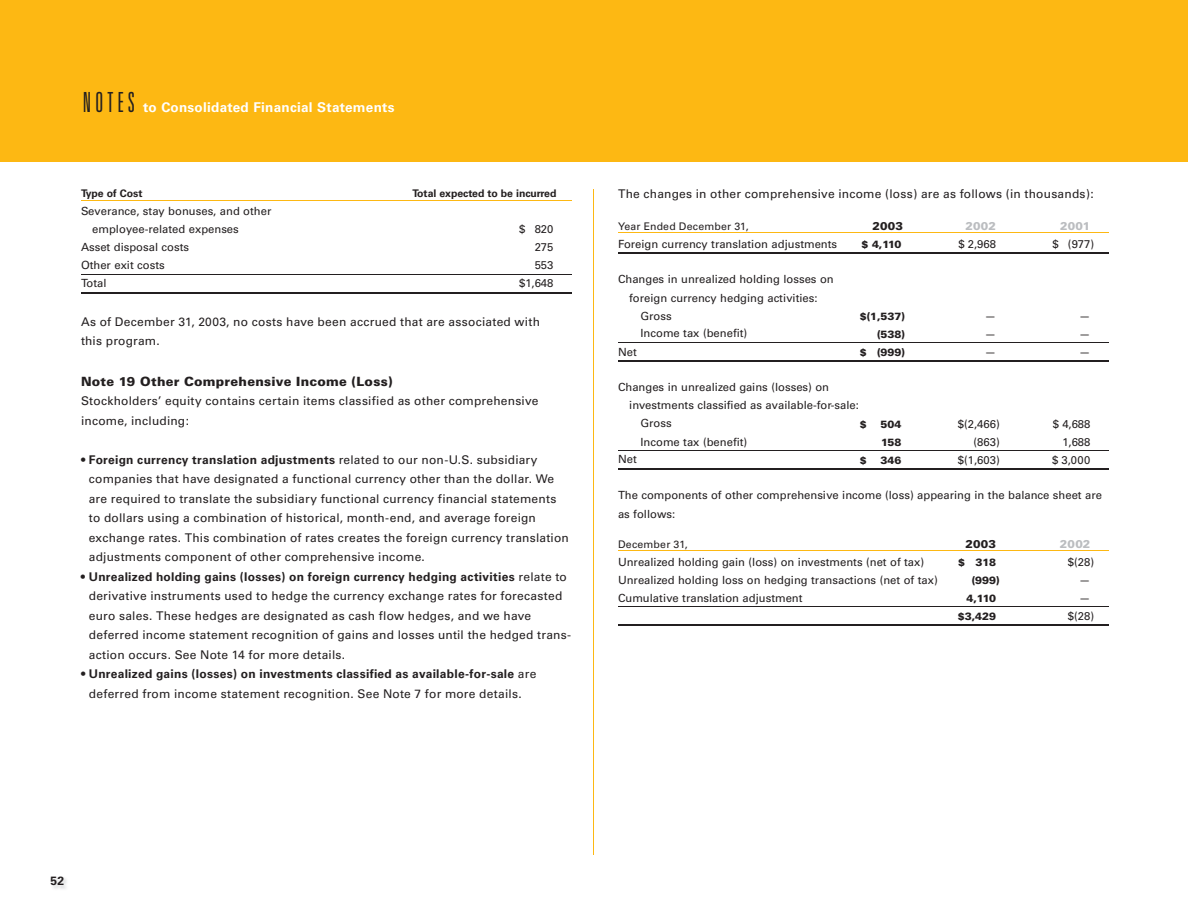
<style>
.page{position:relative;width:1188px;height:918px;background:#fff}
.page>*{position:absolute;margin:0;border:0;box-sizing:border-box;transform-origin:0 0}
.t1{font:700 13.5px "Univers";letter-spacing:.02em;color:#fff}
.t2{font:900 12.75px "Univers";letter-spacing:.015em;color:#231f20}
.t3{font:12px/19.5px "Univers";letter-spacing:.02em;color:#231f20}
.t4{font:700 12px "Univers";color:#231f20}
.t5{font:11.25px/18px "Univers";color:#231f20}
.t6{font:900 11.25px "Univers";letter-spacing:.01em;color:#bbbdc0}
.t7{font:900 11.25px "Univers";letter-spacing:.02em;color:#231f20}
.t8{font:900 10.5px "Univers";letter-spacing:-.005em;color:#231f20}
.t9{font:700 10.5px "Univers";letter-spacing:-.005em;color:#231f20}
.t10{font:10.5px "Univers";letter-spacing:.02em;color:#231f20}
.s1{font-weight:300;font-stretch:ultra-condensed;font-size:27.75px;color:#231f20}
.s2{font-weight:700}
</style>
<div class="page">
<div style="left:0;top:0;width:1188px;height:162px;background:#fdb813"></div>
<hr style="left:594px;top:189px;width:1px;height:666px;background:#fdb813">
<hr style="left:81px;top:200px;width:491px;height:1px;background:#fdb813">
<hr style="left:81px;top:274px;width:491px;height:1px;background:#231f20">
<hr style="left:81px;top:292px;width:491px;height:1px;background:#231f20">
<hr style="left:618px;top:232px;width:490px;height:1px;background:#fdb813">
<hr style="left:618px;top:253px;width:490px;height:1px;background:#231f20">
<hr style="left:618px;top:343px;width:490px;height:1px;background:#231f20">
<hr style="left:618px;top:361px;width:490px;height:1px;background:#231f20">
<hr style="left:618px;top:451px;width:490px;height:1px;background:#231f20">
<hr style="left:618px;top:469px;width:490px;height:1px;background:#231f20">
<hr style="left:618px;top:551px;width:490px;height:1px;background:#fdb813">
<hr style="left:618px;top:607px;width:490px;height:1px;background:#231f20">
<hr style="left:618px;top:625px;width:490px;height:1px;background:#231f20">
<p class="t1" style="left:83px;top:102px;width:313px"><span class="s1">NOTES</span> to Consolidated Financial Statements</p>
<p class="t9" style="left:81px;top:189px;width:63px">Type of Cost</p>
<p class="t9" style="left:412px;top:189px;width:146px">Total expected to be incurred</p>
<p class="t5" style="left:92px;top:203px;width:181px;text-indent:-11px">Severance, stay bonuses, and other employee-related expenses</p>
<p class="t5" style="left:519px;top:221px;width:36px">$ 820</p>
<p class="t5" style="left:81px;top:239px;width:110px">Asset disposal costs</p>
<p class="t5" style="left:535px;top:239px;width:20px">275</p>
<p class="t5" style="left:81px;top:257px;width:85px">Other exit costs</p>
<p class="t5" style="left:535px;top:257px;width:20px">553</p>
<p class="t5" style="left:81px;top:275px;width:27px">Total</p>
<p class="t5" style="left:519px;top:275px;width:36px">$1,648</p>
<p class="t3" style="left:81px;top:313px;width:461px">As of December 31, 2003, no costs have been accrued that are associated with this program.</p>
<p class="t2" style="left:81px;top:377px;width:313px">Note 19 Other Comprehensive Income (Loss)</p>
<p class="t3" style="left:81px;top:392px;width:459px">Stockholders’ equity contains certain items classified as other comprehensive income, including:</p>
<p class="t3" style="left:89px;top:451px;width:482px;text-indent:-8px">• <span class="s2">Foreign currency translation adjustments</span> related to our non-U.S. subsidiary companies that have designated a functional currency other than the dollar. We are required to translate the subsidiary functional currency financial statements to dollars using a combination of historical, month-end, and average foreign exchange rates. This combination of rates creates the foreign currency translation adjustments component of other comprehensive income.</p>
<p class="t3" style="left:89px;top:568px;width:484px;text-indent:-8px">• <span class="s2">Unrealized holding gains (losses) on foreign currency hedging activities</span> relate to derivative instruments used to hedge the currency exchange rates for forecasted euro sales. These hedges are designated as cash flow hedges, and we have deferred income statement recognition of gains and losses until the hedged trans&shy;action occurs. See Note 14 for more details.</p>
<p class="t3" style="left:81px;top:665px;width:457px;text-align:center">• <span class="s2">Unrealized gains (losses) on investments classified as available-for-sale</span> are deferred from income statement recognition. See Note 7 for more details.</p>
<p class="t3" style="left:618px;top:185px;width:478px">The changes in other comprehensive income (loss) are as follows (in thousands):</p>
<p class="t10" style="left:618px;top:222px;width:132px">Year Ended December 31,</p>
<p class="t7" style="left:872px;top:221px;width:32px">2003</p>
<p class="t6" style="left:966px;top:221px;width:32px">2002</p>
<p class="t6" style="left:1060px;top:221px;width:32px">2001</p>
<p class="t5" style="left:618px;top:236px;width:221px">Foreign currency translation adjustments</p>
<p class="t8" style="left:862px;top:240px;width:41px">$ 4,110</p>
<p class="t5" style="left:958px;top:236px;width:39px">$ 2,968</p>
<p class="t5" style="left:1052px;top:236px;width:43px">$ (977)</p>
<p class="t5" style="left:618px;top:272px;width:217px">Changes in unrealized holding losses on</p>
<p class="t5" style="left:629px;top:290px;width:190px">foreign currency hedging activities:</p>
<p class="t5" style="left:640px;top:308px;width:33px">Gross</p>
<p class="t8" style="left:860px;top:312px;width:47px">$(1,537)</p>
<p class="t5" style="left:985px;top:308px;width:13px">—</p>
<p class="t5" style="left:1079px;top:308px;width:13px">—</p>
<p class="t5" style="left:641px;top:326px;width:108px">Income tax (benefit)</p>
<p class="t8" style="left:877px;top:330px;width:29px">(538)</p>
<p class="t5" style="left:985px;top:326px;width:13px">—</p>
<p class="t5" style="left:1079px;top:326px;width:13px">—</p>
<p class="t5" style="left:618px;top:344px;width:20px">Net</p>
<p class="t8" style="left:860px;top:348px;width:47px">$ (999)</p>
<p class="t5" style="left:985px;top:344px;width:13px">—</p>
<p class="t5" style="left:1079px;top:344px;width:13px">—</p>
<p class="t5" style="left:618px;top:380px;width:213px">Changes in unrealized gains (losses) on</p>
<p class="t5" style="left:629px;top:398px;width:231px">investments classified as available-for-sale:</p>
<p class="t5" style="left:641px;top:416px;width:33px">Gross</p>
<p class="t8" style="left:860px;top:420px;width:9px">$</p>
<p class="t8" style="left:881px;top:420px;width:22px">504</p>
<p class="t5" style="left:958px;top:416px;width:43px">$(2,466)</p>
<p class="t5" style="left:1053px;top:416px;width:39px">$ 4,688</p>
<p class="t5" style="left:640px;top:434px;width:108px">Income tax (benefit)</p>
<p class="t8" style="left:881px;top:438px;width:22px">158</p>
<p class="t5" style="left:973px;top:434px;width:28px">(863)</p>
<p class="t5" style="left:1062px;top:434px;width:30px">1,688</p>
<p class="t5" style="left:618px;top:452px;width:20px">Net</p>
<p class="t8" style="left:860px;top:456px;width:9px">$</p>
<p class="t8" style="left:881px;top:456px;width:22px">346</p>
<p class="t5" style="left:958px;top:452px;width:43px">$(1,603)</p>
<p class="t5" style="left:1052px;top:452px;width:40px">$ 3,000</p>
<p class="t5" style="left:618px;top:488px;width:486px">The components of other comprehensive income (loss) appearing in the balance sheet are as follows:</p>
<p class="t10" style="left:618px;top:540px;width:71px">December 31,</p>
<p class="t7" style="left:965px;top:539px;width:32px">2003</p>
<p class="t6" style="left:1060px;top:539px;width:32px">2002</p>
<p class="t5" style="left:618px;top:554px;width:308px">Unrealized holding gain (loss) on investments (net of tax)</p>
<p class="t8" style="left:958px;top:558px;width:39px">$ 318</p>
<p class="t5" style="left:1068px;top:554px;width:28px">$(28)</p>
<p class="t5" style="left:618px;top:572px;width:321px">Unrealized holding loss on hedging transactions (net of tax)</p>
<p class="t8" style="left:972px;top:576px;width:29px">(999)</p>
<p class="t5" style="left:1079px;top:572px;width:13px">—</p>
<p class="t5" style="left:618px;top:590px;width:186px">Cumulative translation adjustment</p>
<p class="t8" style="left:967px;top:594px;width:31px">4,110</p>
<p class="t5" style="left:1079px;top:590px;width:13px">—</p>
<p class="t8" style="left:958px;top:612px;width:40px">$3,429</p>
<p class="t5" style="left:1068px;top:608px;width:28px">$(28)</p>
<p class="t4" style="left:51px;top:877px;width:15px">52</p>
</div>
